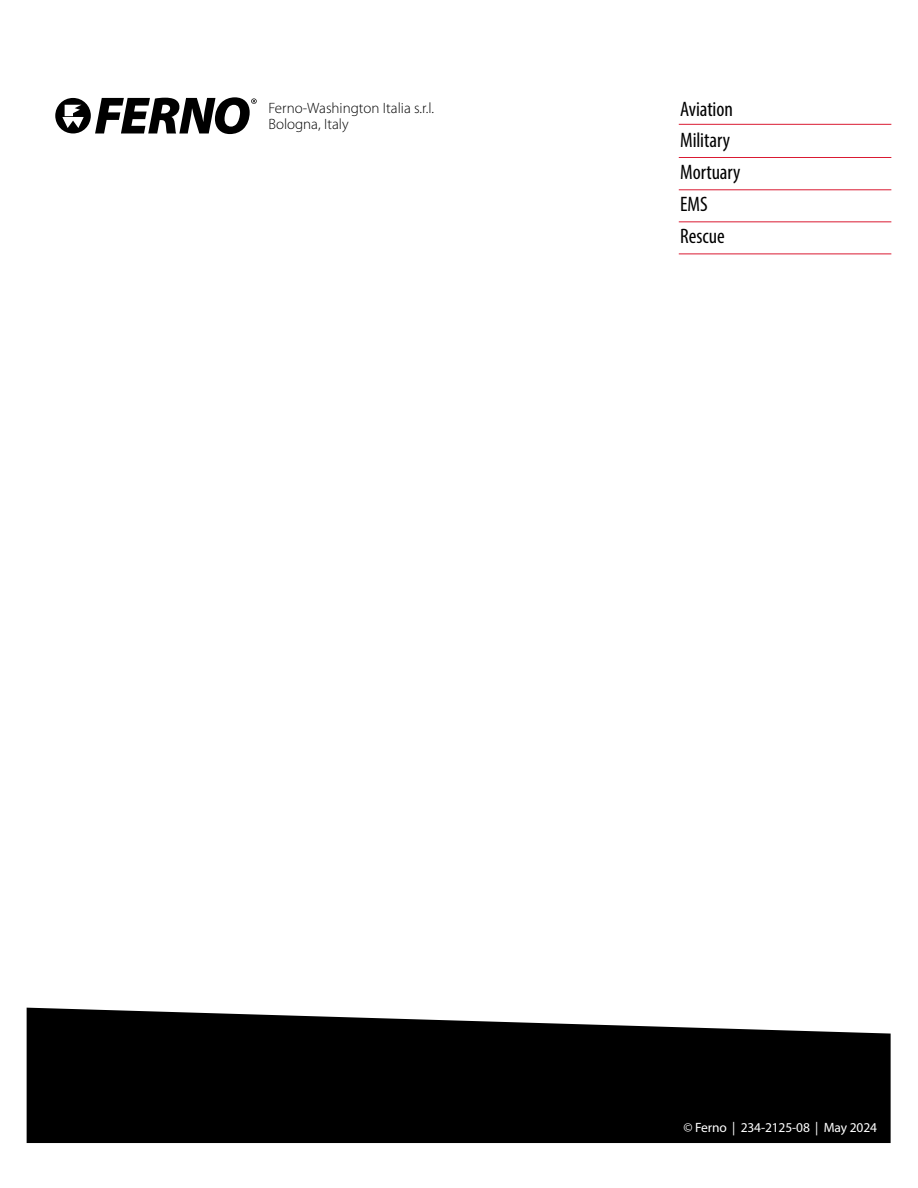
<style>
.page{position:relative;width:918px;height:1188px;background:#fff}
.page>*{position:absolute;margin:0;border:0;box-sizing:border-box;transform-origin:0 0}
.t1{font:condensed 21px/32px "Myriad Pro";letter-spacing:-.005em;color:#000}
.t2{font:300 15px/16.5px "Myriad Pro";color:#000}
.t3{font:13.5px "Myriad Pro";letter-spacing:-.01em;color:#fff}
</style>
<div class="page">
<div style="left:55px;top:98px;width:36px;height:35px;background:#000;border-radius:50%"></div>
<svg style="left:62px;top:105px;width:22px;height:23px"></svg>
<svg style="left:95px;top:97px;width:162px;height:37px"></svg>
<svg style="left:27px;top:1008px;width:864px;height:135px;background:#171717"></svg>
<hr style="left:679px;top:124px;width:212px;height:1px;background:#da1a32">
<hr style="left:679px;top:157px;width:212px;height:1px;background:#da1a32">
<hr style="left:679px;top:189px;width:212px;height:1px;background:#da1a32">
<hr style="left:679px;top:221px;width:212px;height:1px;background:#da1a32">
<hr style="left:679px;top:254px;width:212px;height:1px;background:#da1a32">
<p class="t2" style="left:268px;top:99px;width:167px">Ferno-Washington Italia s.r.l.<br>Bologna, Italy</p>
<h1 class="t1" style="left:680px;top:92px;width:62px">Aviation<br>Military<br>Mortuary<br>EMS<br>Rescue</h1>
<p class="t3" style="left:683px;top:1119px;width:195px">© Ferno | 234-2125-08 | May 2024</p>
</div>
